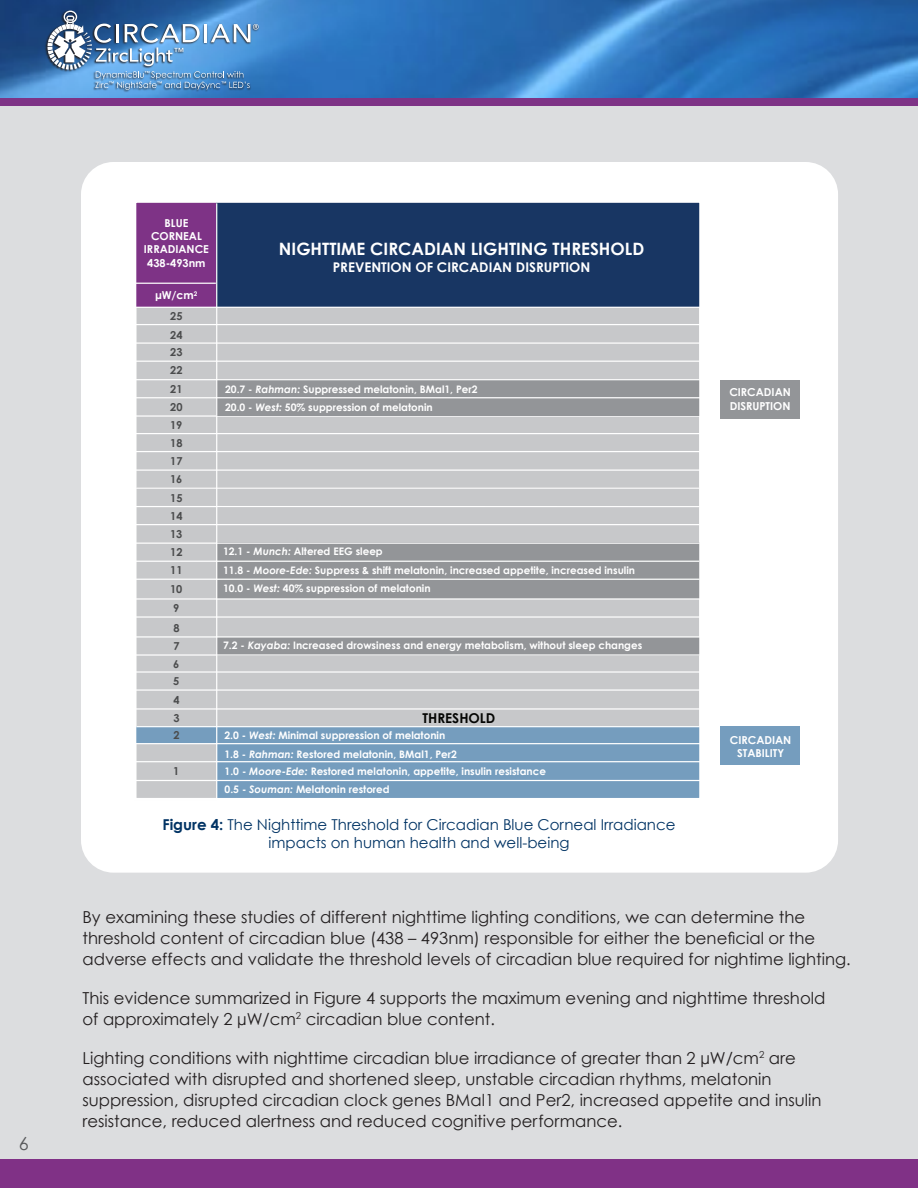
<style>
.page{position:relative;width:918px;height:1188px;background:#fff}
.page>*{position:absolute;margin:0;border:0;box-sizing:border-box;transform-origin:0 0}
.t1{font:18px "Century Gothic";color:#57585a}
.t2{font:700 17.1px "Century Gothic";color:#fff}
.t3{font:16.5px/21px "Century Gothic";color:#231f20}
.t4{font:15px/18px "Century Gothic";color:#013364;text-align:center}
.t5{font:700 13.5px "Century Gothic";color:#040503}
.t6{font:700 13.35px "Century Gothic";color:#fff}
.t7{font:700 10.95px/13.2px "Century Gothic";color:#fff;text-align:center}
.t8{font:700 10.95px/17.9px "Century Gothic";color:#4b4c4d;text-align:justify}
.t9{font:700 10.35px/18.5px "Century Gothic";color:#fff}
.s1{color:#4b4c4d}
.s2{font-style:italic}
.s3{font-weight:700}
</style>
<div class="page">
<div style="left:0;top:95px;width:918px;height:1093px;background:#dcdddf"></div>
<img style="left:0;top:0;width:918px;height:98px">
<div style="left:0;top:98px;width:918px;height:8px;background:#7e3386"></div>
<div style="left:0;top:1159px;width:918px;height:29px;background:#803186"></div>
<img style="left:30px;top:0;width:243px;height:98px">
<svg style="left:48px;top:11px;width:211px;height:79px;background:#6394c5"></svg>
<div style="left:81px;top:162px;width:757px;height:711px;background:#fff;border-radius:32px"></div>
<div style="left:135px;top:202px;width:565px;height:597px;background:#c7c8ca"></div>
<div style="left:216px;top:202px;width:483px;height:105px;background:#183663"></div>
<div style="left:134px;top:202px;width:82px;height:105px;background:#7e3386"></div>
<div style="left:217px;top:543px;width:483px;height:56px;background:#939598"></div>
<div style="left:217px;top:637px;width:483px;height:18px;background:#939598"></div>
<div style="left:217px;top:744px;width:483px;height:54px;background:#759dbe"></div>
<div style="left:135px;top:727px;width:565px;height:17px;background:#759dbe"></div>
<hr style="left:134px;top:671px;width:566px;height:2px;background:#fff">
<hr style="left:134px;top:689px;width:567px;height:2px;background:#fff">
<hr style="left:134px;top:708px;width:567px;height:2px;background:#fff">
<hr style="left:133px;top:636px;width:568px;height:2px;background:#fff">
<hr style="left:128px;top:654px;width:573px;height:2px;background:#fff">
<hr style="left:134px;top:743px;width:566px;height:1px;background:#fff">
<hr style="left:133px;top:761px;width:568px;height:1px;background:#fff">
<hr style="left:125px;top:780px;width:575px;height:1px;background:#fff">
<hr style="left:136px;top:726px;width:564px;height:1px;background:#fff">
<hr style="left:135px;top:470px;width:565px;height:1px;background:#fff">
<hr style="left:135px;top:433px;width:565px;height:1px;background:#fff">
<hr style="left:135px;top:451px;width:565px;height:1px;background:#fff">
<hr style="left:134px;top:307px;width:566px;height:1px;background:#fff">
<hr style="left:129px;top:361px;width:571px;height:1px;background:#fff">
<hr style="left:131px;top:415px;width:569px;height:2px;background:#fff">
<hr style="left:132px;top:579px;width:568px;height:1px;background:#fff">
<hr style="left:133px;top:598px;width:567px;height:2px;background:#fff">
<hr style="left:134px;top:616px;width:566px;height:2px;background:#fff">
<hr style="left:134px;top:283px;width:82px;height:1px;background:#fff">
<div style="left:720px;top:380px;width:80px;height:39px;background:#939598"></div>
<div style="left:720px;top:727px;width:80px;height:38px;background:#759dbe"></div>
<div style="left:217px;top:380px;width:483px;height:36px;background:#939598"></div>
<hr style="left:129px;top:397px;width:571px;height:1px;background:#fff">
<hr style="left:130px;top:488px;width:570px;height:1px;background:#fff">
<hr style="left:134px;top:524px;width:566px;height:1px;background:#fff">
<hr style="left:127px;top:506px;width:573px;height:1px;background:#fff">
<hr style="left:124px;top:379px;width:582px;height:1px;background:#fff">
<hr style="left:129px;top:324px;width:571px;height:1px;background:#fff">
<hr style="left:124px;top:342px;width:582px;height:2px;background:#fff">
<hr style="left:216px;top:203px;width:1px;height:596px;background:#fff">
<div style="left:134px;top:200px;width:568px;height:600px;border:2px solid #fff"></div>
<hr style="left:130px;top:543px;width:570px;height:1px;background:#fff">
<hr style="left:133px;top:561px;width:566px;height:1px;background:#fff">
<p class="t1" style="left:19px;top:1133px;width:11px">6</p>
<p class="t7" style="left:144px;top:216px;width:67px">BLUE<br>CORNEAL<br>IRRADIANCE<br>438-493nm</p>
<p class="t7" style="left:155px;top:285px;width:44px;line-height:20.7px">µW/cm<sup>2<br></sup><span class="s1">25</span></p>
<p class="t8" style="left:170px;top:325px;width:14px">24<br>23<br>22</p>
<p class="t8" style="left:170px;top:380px;width:14px">21<br>20<br>19<br>18</p>
<p class="t8" style="left:170px;top:452px;width:14px">17<br>16<br>15<br>14<br>13</p>
<p class="t8" style="left:170px;top:543px;width:14px">12<br>11<br>10</p>
<p class="t9" style="left:223px;top:542px;width:413px">12.1 - <span class="s2">Munch:</span> Altered EEG sleep<br>11.8 - <span class="s2">Moore-Ede:</span> Suppress &amp; shift melatonin, increased appetite, increased insulin<br>10.0 - <span class="s2">West:</span> 40% suppression of melatonin</p>
<p class="t2" style="left:279px;top:238px;width:367px">NIGHTTIME CIRCADIAN LIGHTING THRESHOLD</p>
<p class="t6" style="left:333px;top:258px;width:259px">PREVENTION OF CIRCADIAN DISRUPTION</p>
<p class="t9" style="left:225px;top:380px;width:254px">20.7 - <span class="s2">Rahman:</span> Suppressed melatonin, BMal1, Per2</p>
<p class="t9" style="left:225px;top:398px;width:209px">20.0 - <span class="s2">West:</span> 50% suppression of melatonin</p>
<p class="t8" style="left:173px;top:598px;width:8px;line-height:19.4px">9<br>8<br>7</p>
<p class="t8" style="left:173px;top:656px;width:8px;line-height:17px">6<br>5</p>
<p class="t8" style="left:173px;top:691px;width:8px">4<br>3<br>2</p>
<p class="t8" style="left:173px;top:762px;width:8px">1</p>
<p class="t9" style="left:223px;top:636px;width:421px">7.2 - <span class="s2">Kayaba:</span> Increased drowsiness and energy metabolism, without sleep changes</p>
<p class="t5" style="left:422px;top:710px;width:74px">THRESHOLD</p>
<p class="t9" style="left:224px;top:726px;width:234px">2.0 - <span class="s2">West:</span> Minimal suppression of melatonin<br>1.8 - <span class="s2">Rahman:</span> Restored melatonin, BMal1, Per2</p>
<p class="t9" style="left:225px;top:762px;width:323px;line-height:17.5px">1.0 - <span class="s2">Moore-Ede:</span> Restored melatonin, appetite, insulin resistance<br>0.5 - <span class="s2">Souman:</span> Melatonin restored</p>
<p class="t4" style="left:163px;top:815px;width:515px"><span class="s3">Figure 4:</span> The Nighttime Threshold for Circadian Blue Corneal Irradiance impacts on human health and well-being</p>
<p class="t7" style="left:729px;top:386px;width:63px;text-align:left">CIRCADIAN<br>DISRUPTION</p>
<p class="t7" style="left:730px;top:733px;width:63px">CIRCADIAN<br>STABILITY</p>
<p class="t3" style="left:82px;top:906px;width:724px">By examining these studies of different nighttime lighting conditions, we can determine the</p>
<p class="t3" style="left:82px;top:927px;width:734px">threshold content of circadian blue (438 – 493nm) responsible for either the beneficial or the</p>
<p class="t3" style="left:82px;top:948px;width:770px">adverse effects and validate the threshold levels of circadian blue required for nightime lighting.</p>
<p class="t3" style="left:82px;top:987px;width:744px">This evidence summarized in Figure 4 supports the maximum evening and nighttime threshold</p>
<p class="t3" style="left:82px;top:1008px;width:414px">of approximately 2 µW/cm<sup>2</sup> circadian blue content.</p>
<p class="t3" style="left:82px;top:1047px;width:715px">Lighting conditions with nighttime circadian blue irradiance of greater than 2 µW/cm<sup>2</sup> are</p>
<p class="t3" style="left:82px;top:1068px;width:691px">associated with disrupted and shortened sleep, unstable circadian rhythms, melatonin</p>
<p class="t3" style="left:82px;top:1089px;width:741px">suppression, disrupted circadian clock genes BMal1 and Per2, increased appetite and insulin resistance, reduced alertness and reduced cognitive performance.</p>
</div>
